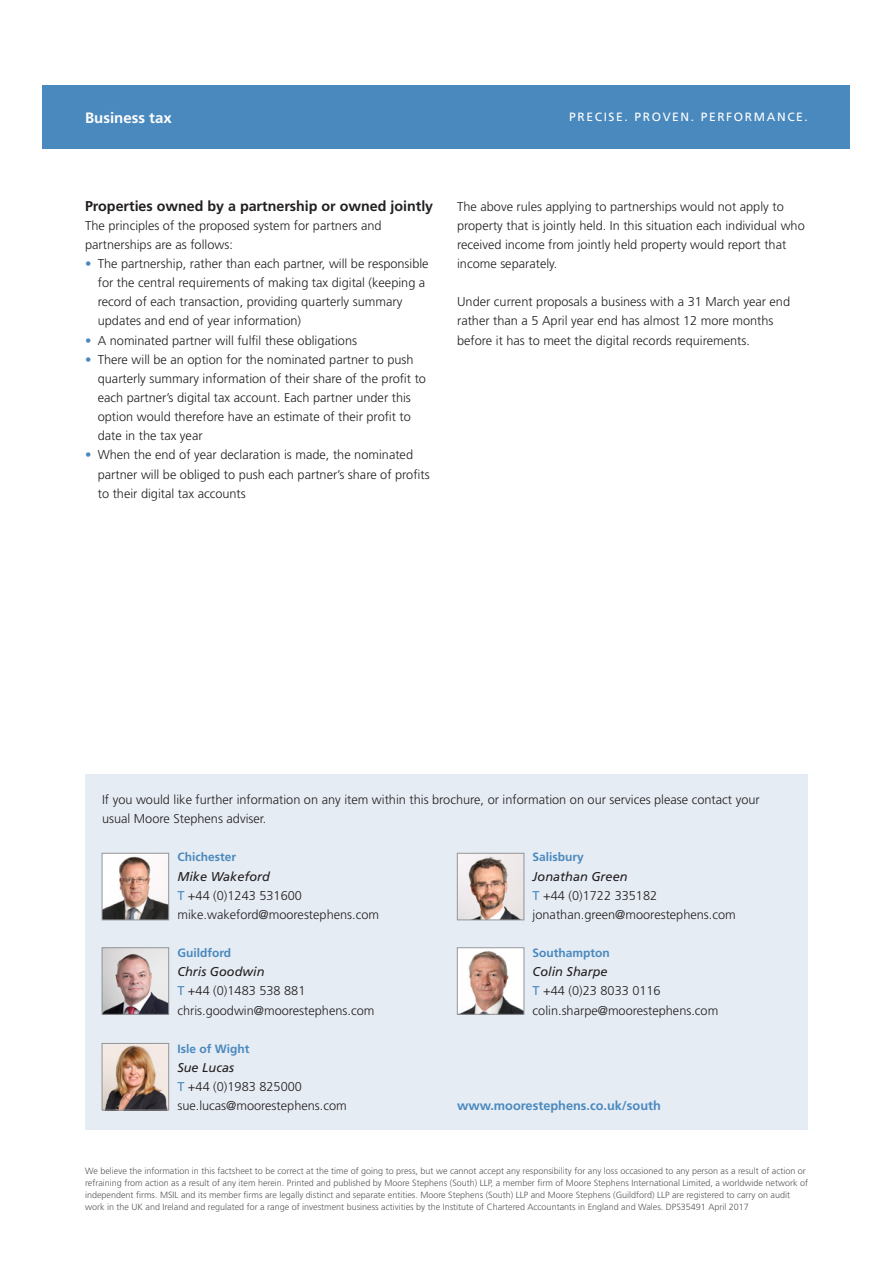
<style>
.page{position:relative;width:893px;height:1263px;background:#fff}
.page>*{position:absolute;margin:0;border:0;box-sizing:border-box;transform-origin:0 0}
.Descriptor{font:700 15px "Frutiger LT Std";color:#fff}
.Subheading_1{font:700 14.25px "Frutiger LT Std";color:#231f20}
.Body_copy{font:300 12.75px/19.2px "Frutiger LT Std";color:#231f20}
.Subheading_3{font:italic 12.75px "Frutiger LT Std";color:#231f20}
.Website{font:700 12.75px "Frutiger LT Std";color:#4a89be}
.Insert_Name{font:700 12px "Frutiger LT Std";color:#4a89be}
.Strapline{font:12px "Frutiger LT Std";letter-spacing:.135em;color:#fff}
.Factsheet_Disclaimer{font:300 9px/12px "Frutiger LT Std";color:#57585a}
.s1{color:#4a89be}
.s2{font-weight:400;color:#4a89be}
</style>
<div class="page">
<div style="left:43px;top:85px;width:807px;height:64px;background:#4a89be"></div>
<div style="left:85px;top:774px;width:723px;height:355px;background:#e6ecf4"></div>
<img style="left:104px;top:855px;width:63px;height:63px">
<div style="left:102px;top:853px;width:67px;height:67px;border:1px solid #939598"></div>
<img style="left:104px;top:949px;width:63px;height:63px">
<div style="left:102px;top:947px;width:67px;height:67px;border:1px solid #939598"></div>
<img style="left:104px;top:1045px;width:63px;height:63px">
<div style="left:102px;top:1043px;width:67px;height:67px;border:1px solid #939598"></div>
<img style="left:459px;top:855px;width:63px;height:63px">
<div style="left:457px;top:853px;width:67px;height:67px;border:1px solid #939598"></div>
<img style="left:459px;top:949px;width:63px;height:63px">
<div style="left:457px;top:947px;width:67px;height:67px;border:1px solid #939598"></div>
<p class="Descriptor" style="left:85px;top:109px;width:88px">Business tax</p>
<p class="Strapline" style="left:569px;top:110px;width:240px">PRECISE. PROVEN. PERFORMANCE.</p>
<p class="Subheading_1" style="left:85px;top:197px;width:350px">Properties owned by a partnership or owned jointly</p>
<p class="Body_copy" style="left:85px;top:216px;width:298px">The principles of the proposed system for partners and partnerships are as follows:</p>
<p class="Body_copy" style="left:98px;top:254px;width:332px;text-indent:-13px"><span class="s1">•</span> The partnership, rather than each partner, will be responsible for the central requirements of making tax digital (keeping a record of each transaction, providing quarterly summary updates and end of year information)</p>
<p class="Body_copy" style="left:85px;top:331px;width:274px"><span class="s1">•</span> A nominated partner will fulfil these obligations</p>
<p class="Body_copy" style="left:98px;top:350px;width:330px;text-indent:-13px"><span class="s1">•</span> There will be an option for the nominated partner to push quarterly summary information of their share of the profit to each partner’s digital tax account. Each partner under this option would therefore have an estimate of their profit to date in the tax year</p>
<p class="Body_copy" style="left:98px;top:446px;width:333px;text-indent:-13px"><span class="s1">•</span> When the end of year declaration is made, the nominated partner will be obliged to push each partner’s share of profits to their digital tax accounts</p>
<p class="Body_copy" style="left:457px;top:197px;width:349px">The above rules applying to partnerships would not apply to property that is jointly held. In this situation each individual who received income from jointly held property would report that income separately.</p>
<p class="Body_copy" style="left:457px;top:292px;width:335px">Under current proposals a business with a 31 March year end rather than a 5 April year end has almost 12 more months before it has to meet the digital records requirements.</p>
<p class="Body_copy" style="left:102px;top:790px;width:659px">If you would like further information on any item within this brochure, or information on our services please contact your usual Moore Stephens adviser.</p>
<p class="Insert_Name" style="left:177px;top:850px;width:60px">Chichester</p>
<p class="Subheading_3" style="left:177px;top:869px;width:94px">Mike Wakeford</p>
<p class="Body_copy" style="left:177px;top:886px;width:126px"><span class="s2">T</span> +44 (0)1243 531600</p>
<p class="Body_copy" style="left:177px;top:905px;width:203px">mike.wakeford@moorestephens.com</p>
<p class="Insert_Name" style="left:177px;top:946px;width:55px">Guildford</p>
<p class="Subheading_3" style="left:177px;top:964px;width:89px">Chris Goodwin</p>
<p class="Body_copy" style="left:177px;top:981px;width:130px"><span class="s2">T</span> +44 (0)1483 538 881</p>
<p class="Body_copy" style="left:177px;top:1001px;width:199px">chris.goodwin@moorestephens.com</p>
<p class="Insert_Name" style="left:177px;top:1041px;width:74px">Isle of Wight</p>
<p class="Subheading_3" style="left:177px;top:1060px;width:58px">Sue Lucas</p>
<p class="Body_copy" style="left:177px;top:1077px;width:126px"><span class="s2">T</span> +44 (0)1983 825000</p>
<p class="Body_copy" style="left:177px;top:1096px;width:171px">sue.lucas@moorestephens.com</p>
<p class="Insert_Name" style="left:533px;top:850px;width:53px">Salisbury</p>
<p class="Subheading_3" style="left:533px;top:869px;width:96px">Jonathan Green</p>
<p class="Body_copy" style="left:533px;top:886px;width:126px"><span class="s2">T</span> +44 (0)1722 335182</p>
<p class="Body_copy" style="left:533px;top:905px;width:205px">jonathan.green@moorestephens.com</p>
<p class="Insert_Name" style="left:533px;top:946px;width:79px">Southampton</p>
<p class="Subheading_3" style="left:533px;top:964px;width:77px">Colin Sharpe</p>
<p class="Body_copy" style="left:533px;top:981px;width:130px"><span class="s2">T</span> +44 (0)23 8033 0116</p>
<p class="Body_copy" style="left:533px;top:1001px;width:187px">colin.sharpe@moorestephens.com</p>
<p class="Website" style="left:457px;top:1098px;width:205px">www.moorestephens.co.uk/south</p>
<p class="Factsheet_Disclaimer" style="left:85px;top:1165px;width:724px">We believe the information in this factsheet to be correct at the time of going to press, but we cannot accept any responsibility for any loss occasioned to any person as a result of action or refraining from action as a result of any item herein. Printed and published by Moore Stephens (South) LLP, a member firm of Moore Stephens International Limited, a worldwide network of independent firms. MSIL and its member firms are legally distinct and separate entities. Moore Stephens (South) LLP and Moore Stephens (Guildford) LLP are registered to carry on audit work in the UK and Ireland and regulated for a range of investment business activities by the Institute of Chartered Accountants in England and Wales. DPS35491 April 2017</p>
</div>
